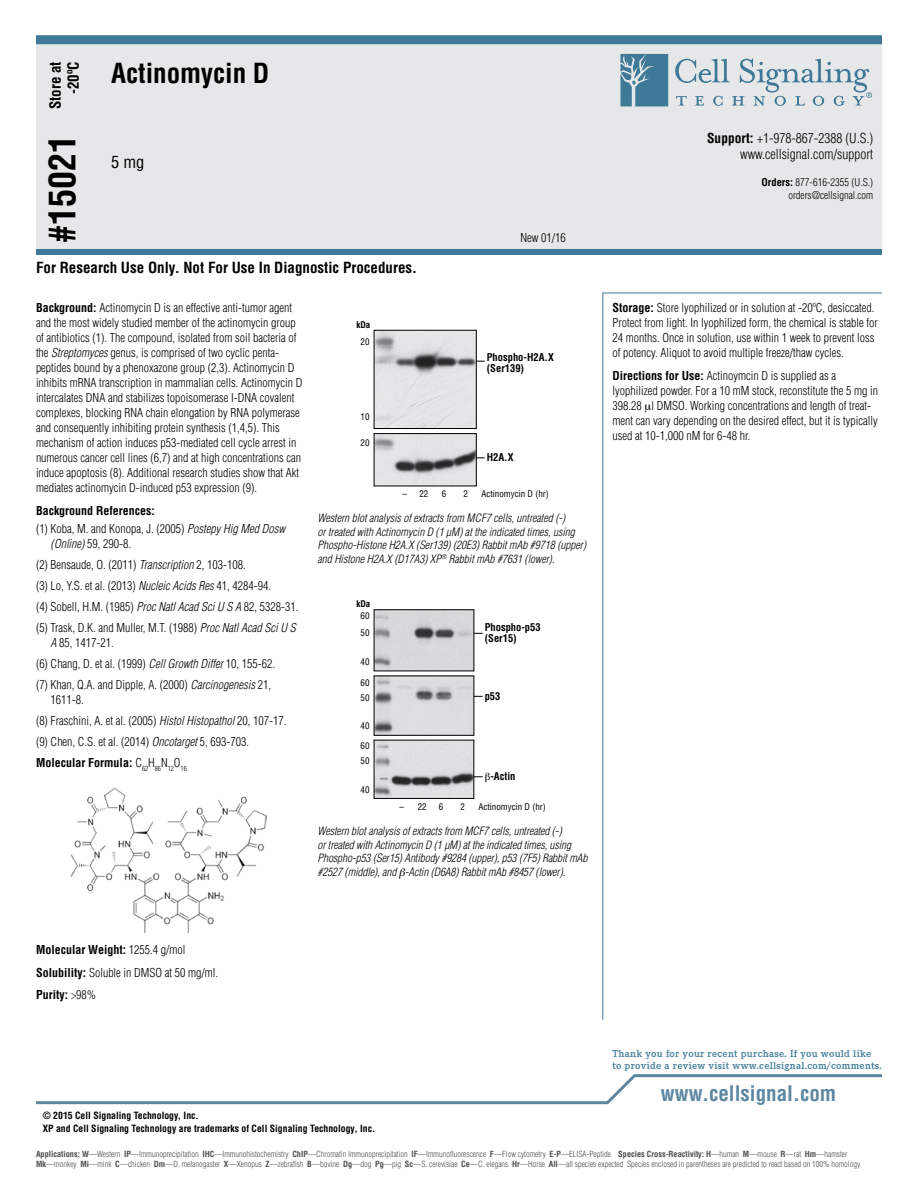
<style>
.page{position:relative;width:918px;height:1188px;background:#fff}
.page>*{position:absolute;margin:0;border:0;box-sizing:border-box;transform-origin:0 0}
.t1{font:700 condensed 36px "Helvetica";color:#000}
.t2{font:700 condensed 27px "Helvetica";color:#000}
.t3{font:700 condensed 21px "Helvetica";color:#5d87a1}
.t4{font:condensed 16.5px "Helvetica";color:#000}
.t5{font:700 condensed 15px/18px "Helvetica";color:#000;text-align:right}
.t6{font:300 condensed 13.5px/16.2px "Helvetica";color:#000;text-align:right}
.t7{font:300 condensed 12px/15px "Helvetica";color:#000}
.t8{font:italic 300 condensed 11.25px/13.5px "Helvetica";letter-spacing:-.005em;color:#000}
.t9{font:600 10.5px/12px "Corporate E Pro";letter-spacing:.025em;color:#3e7998}
.t10{font:700 condensed 10.5px/11.2px "Helvetica";color:#000}
.t11{font:300 condensed 10.5px/12.6px "Helvetica";color:#000;text-align:right}
.t12{font:700 condensed 9.75px "Helvetica";color:#000}
.t13{font:condensed 9px/14.5px "Helvetica";color:#000}
.t14{font:700 condensed 9px "Helvetica";color:#000}
.t15{font:300 condensed 8.25px/9.9px "Helvetica";color:#4d4d4f}
.s1{font-weight:700}
.s2{font-style:italic}
</style>
<div class="page">
<div style="left:36px;top:43px;width:846px;height:210px;background:#e6e7e8"></div>
<div style="left:36px;top:249px;width:846px;height:6px;background:#3e7998"></div>
<div style="left:36px;top:35px;width:846px;height:9px;background:#3e7998"></div>
<svg style="left:620px;top:54px;width:48px;height:52px;background:#5689a3"></svg>
<svg style="left:675px;top:59px;width:197px;height:47px"></svg>
<svg style="left:36px;top:1074px;width:846px;height:31px"></svg>
<svg style="left:602px;top:292px;width:280px;height:728px"></svg>
<img style="left:70px;top:787px;width:197px;height:146px">
<img style="left:376px;top:332px;width:99px;height:95px">
<img style="left:376px;top:435px;width:99px;height:49px">
<div style="left:374px;top:330px;width:103px;height:99px;border:1px solid #000"></div>
<div style="left:374px;top:433px;width:103px;height:53px;border:1px solid #000"></div>
<img style="left:376px;top:742px;width:96px;height:55px">
<img style="left:376px;top:678px;width:96px;height:56px">
<img style="left:376px;top:611px;width:96px;height:58px">
<div style="left:374px;top:609px;width:100px;height:62px;border:1px solid #000"></div>
<div style="left:374px;top:676px;width:100px;height:60px;border:1px solid #000"></div>
<div style="left:374px;top:740px;width:100px;height:59px;border:1px solid #000"></div>
<svg style="left:645px;top:404px;width:6px;height:8px"></svg>
<svg style="left:474px;top:773px;width:9px;height:10px"></svg>
<p class="t5" style="left:46px;top:109px;width:49px;rotate:-90deg">Store at -20ºC</p>
<h1 class="t1" style="left:40px;top:243px;width:109px;rotate:-90deg">#15021</h1>
<h2 class="t2" style="left:111px;top:57px;width:160px">Actinomycin D</h2>
<h3 class="t4" style="left:111px;top:152px;width:35px">5 mg</h3>
<p class="t5" style="left:36px;top:258px;width:383px">For Research Use Only. Not For Use In Diagnostic Procedures.</p>
<p class="t7" style="left:520px;top:230px;width:47px">New 01/16</p>
<p class="t7" style="left:36px;top:300px;width:268px"><span class="s1">Background:</span> Actinomycin D is an effective anti-tumor agent and the most widely studied member of the actinomycin group of antibiotics (1). The compound, isolated from soil bacteria of the <span class="s2">Streptomyces</span> genus, is comprised of two cyclic penta&shy;peptides bound by a phenoxazone group (2,3). Actinomycin D inhibits mRNA transcription in mammalian cells. Actinomycin D intercalates DNA and stabilizes topoisomerase I-DNA covalent complexes, blocking RNA chain elongation by RNA polymerase and consequently inhibiting protein synthesis (1,4,5). This mechanism of action induces p53-mediated cell cycle arrest in numerous cancer cell lines (6,7) and at high concentrations can induce apoptosis (8). Additional research studies show that Akt mediates actinomycin D-induced p53 expression (9).</p>
<p class="t7" style="left:36px;top:501px;width:251px;line-height:18px"><span class="s1">Background References:<br></span>(1) Koba, M. and Konopa, J. (2005) <span class="s2">Postepy Hig Med Dosw</span></p>
<p class="t7" style="left:36px;top:533px;width:264px;line-height:21px;text-indent:15px"><span class="s2">(Online)</span> 59, 290-8.<br>(2) Bensaude, O. (2011) <span class="s2">Transcription</span> 2, 103-108.<br>(3) Lo, Y.S. et al. (2013) <span class="s2">Nucleic Acids Res</span> 41, 4284-94.<br>(4) Sobell, H.M. (1985) <span class="s2">Proc Natl Acad Sci U S A</span> 82, 5328-31. (5) Trask, D.K. and Muller, M.T. (1988) <span class="s2">Proc Natl Acad Sci U S</span></p>
<p class="t7" style="left:36px;top:632px;width:241px;line-height:21px;text-indent:15px"><span class="s2">A</span> 85, 1417-21.<br>(6) Chang, D. et al. (1999) <span class="s2">Cell Growth Differ</span> 10, 155-62. (7) Khan, Q.A. and Dipple, A. (2000) <span class="s2">Carcinogenesis</span> 21,</p>
<p class="t7" style="left:36px;top:689px;width:252px;line-height:21px;text-indent:15px">1611-8.<br>(8) Fraschini, A. et al. (2005) <span class="s2">Histol Histopathol</span> 20, 107-17. (9) Chen, C.S. et al. (2014) <span class="s2">Oncotarget</span> 5, 693-703.<br><span class="s1">Molecular Formula:</span> C<sub>62</sub>H<sub>86</sub>N<sub>12</sub>O<sub>16</sub></p>
<p class="t14" style="left:356px;top:319px;width:15px">kDa</p>
<p class="t13" style="left:361px;top:335px;width:10px">20</p>
<p class="t13" style="left:361px;top:409px;width:10px">10</p>
<p class="t13" style="left:361px;top:435px;width:10px">20</p>
<p class="t10" style="left:487px;top:352px;width:69px">Phospho-H2A.X (Ser139)</p>
<p class="t13" style="left:403px;top:486px;width:27px">– 22</p>
<p class="t13" style="left:442px;top:486px;width:6px">6</p>
<p class="t13" style="left:463px;top:486px;width:6px">2</p>
<p class="t10" style="left:487px;top:452px;width:28px">H2A.X</p>
<p class="t13" style="left:481px;top:486px;width:69px">Actinomycin D (hr)</p>
<p class="t8" style="left:318px;top:511px;width:270px">Western blot analysis of extracts from MCF7 cells, untreated (-)<br>or treated with Actinomycin D (1 μM) at the indicated times, using Phospho-Histone H2A.X (Ser139) (20E3) Rabbit mAb #9718 (upper) and Histone H2A.X (D17A3) XP<sup>®</sup> Rabbit mAb #7631 (lower).</p>
<p class="t14" style="left:356px;top:598px;width:15px">kDa</p>
<p class="t13" style="left:361px;top:607px;width:10px;line-height:17.5px">60<br>50</p>
<p class="t13" style="left:361px;top:654px;width:10px">40</p>
<p class="t13" style="left:361px;top:676px;width:10px">60<br>50</p>
<p class="t13" style="left:361px;top:718px;width:10px">40</p>
<p class="t13" style="left:361px;top:738px;width:10px">60<br>50</p>
<p class="t13" style="left:361px;top:783px;width:10px">40</p>
<p class="t10" style="left:485px;top:622px;width:57px">Phospho-p53 (Ser15)</p>
<p class="t10" style="left:485px;top:691px;width:17px">p53</p>
<p class="t10" style="left:490px;top:771px;width:27px">-Actin</p>
<p class="t13" style="left:400px;top:799px;width:29px">– 22</p>
<p class="t13" style="left:439px;top:799px;width:6px">6</p>
<p class="t13" style="left:460px;top:799px;width:6px">2</p>
<p class="t13" style="left:478px;top:799px;width:69px">Actinomycin D (hr)</p>
<p class="t8" style="left:318px;top:824px;width:272px">Western blot analysis of extracts from MCF7 cells, untreated (-)<br>or treated with Actinomycin D (1 μM) at the indicated times, using Phospho-p53 (Ser15) Antibody #9284 (upper), p53 (7F5) Rabbit mAb #2527 (middle), and -Actin (D6A8) Rabbit mAb #8457 (lower).</p>
<p class="t6" style="left:707px;top:130px;width:168px"><span class="s1">Support:</span> +1-978-867-2388 (U.S.) www.cellsignal.com/support</p>
<p class="t11" style="left:762px;top:176px;width:113px"><span class="s1">Orders:</span> 877-616-2355 (U.S.) orders@cellsignal.com</p>
<p class="t7" style="left:613px;top:300px;width:267px"><span class="s1">Storage:</span> Store lyophilized or in solution at -20ºC, desiccated.<br>Protect from light. In lyophilized form, the chemical is stable for 24 months. Once in solution, use within 1 week to prevent loss of potency. Aliquot to avoid multiple freeze/thaw cycles.</p>
<p class="t7" style="left:613px;top:368px;width:267px"><span class="s1">Directions for Use:</span> Actinoymcin D is supplied as a lyophilized powder. For a 10 mM stock, reconstitute the 5 mg in 398.28 l DMSO. Working concentrations and length of treat&shy;ment can vary depending on the desired effect, but it is typically used at 10-1,000 nM for 6-48 hr.</p>
<p class="t7" style="left:36px;top:938px;width:184px;line-height:22.5px"><span class="s1">Molecular Weight:</span> 1255.4 g/mol<br><span class="s1">Solubility:</span> Soluble in DMSO at 50 mg/ml.<br><span class="s1">Purity:</span> &gt;98%</p>
<p class="t12" style="left:43px;top:1109px;width:158px">© 2015 Cell Signaling Technology, Inc.</p>
<p class="t12" style="left:43px;top:1122px;width:334px">XP and Cell Signaling Technology are trademarks of Cell Signaling Technology, Inc.</p>
<p class="t9" style="left:612px;top:1047px;width:271px">Thank you for your recent purchase. If you would like to provide a review visit www.cellsignal.com/comments.</p>
<h3 class="t3" style="left:661px;top:1080px;width:177px">www.cellsignal.com</h3>
<p class="t15" style="left:36px;top:1149px;width:827px"><span class="s1">Applications: W</span>—Western <span class="s1">IP</span>—Immunoprecipitation <span class="s1">IHC</span>—Immunohistochemistry <span class="s1">ChIP</span>—Chromatin Immunoprecipitation <span class="s1">IF</span>—Immunofluorescence <span class="s1">F</span>—Flow cytometry <span class="s1">E-P</span>—ELISA-Peptide <span class="s1">Species Cross-Reactivity: H</span>—human <span class="s1">M</span>—mouse <span class="s1">R</span>—rat <span class="s1">Hm</span>—hamster<br><span class="s1">Mk</span>—monkey <span class="s1">Mi</span>—mink <span class="s1">C</span>—chicken <span class="s1">Dm</span>—D. melanogaster <span class="s1">X</span>—Xenopus <span class="s1">Z</span>—zebrafish <span class="s1">B</span>—bovine <span class="s1">Dg</span>—dog <span class="s1">Pg</span>—pig <span class="s1">Sc</span>—S. cerevisiae <span class="s1">Ce</span>—C. elegans <span class="s1">Hr</span>—Horse <span class="s1">All</span>—all species expected Species enclosed in parentheses are predicted to react based on 100% homology.</p>
</div>
